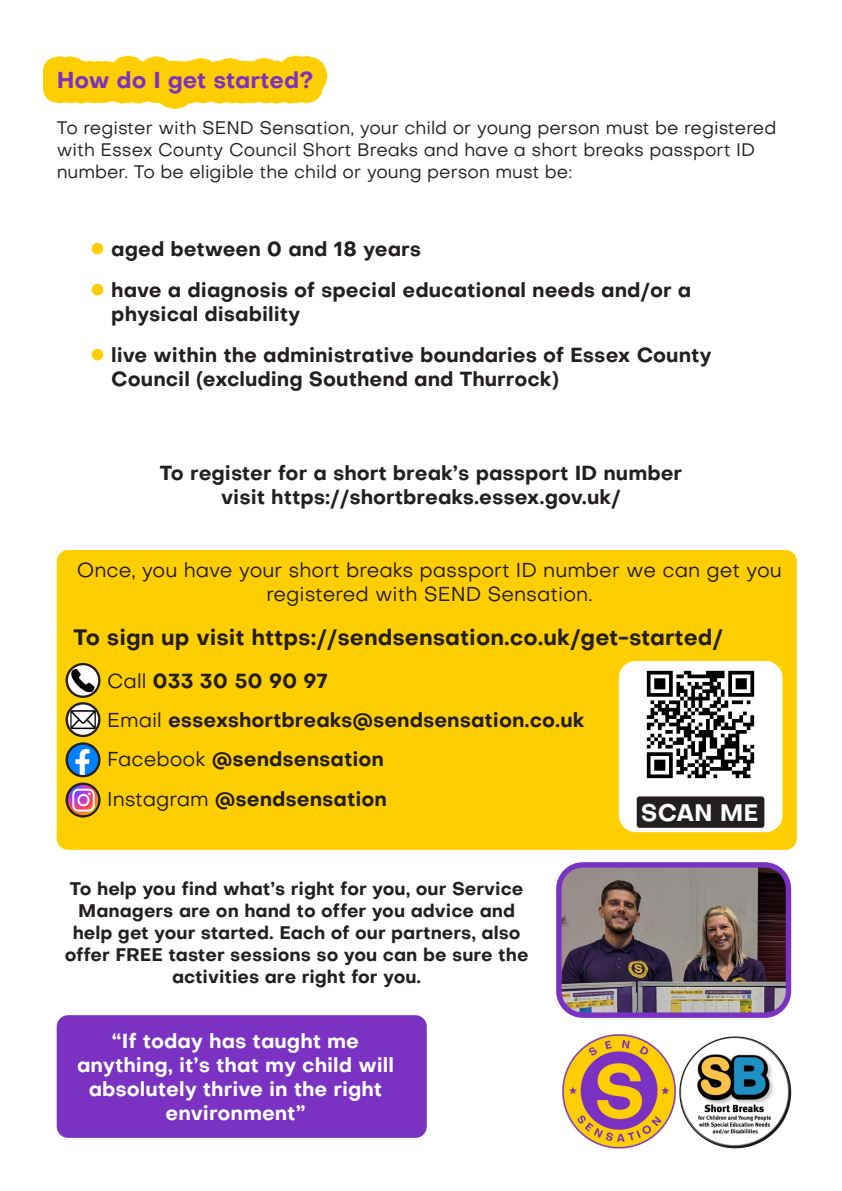
<style>
.page{position:relative;width:842px;height:1191px;background:#fff}
.page>*{position:absolute;margin:0;border:0;box-sizing:border-box;transform-origin:0 0}
.t1{font:700 23.4px "Objectivity";color:#fff}
.t2{font:700 22.6px "Objectivity";color:#7b32c2}
.t3{font:700 22px "Objectivity";color:#231f20}
.t4{font:700 20px/24px "Objectivity";color:#231f20}
.t5{font:700 20px/24px "Objectivity";color:#fff;text-align:center}
.t6{font:20px/24px "Objectivity";color:#231f20;text-align:center}
.t7{font:700 18px/22px "Objectivity";color:#231f20;text-align:center}
.t8{font:18px/22px "Objectivity";color:#231f20}
.s1{color:#ffce00}
.s2{font-weight:400}
</style>
<div class="page">
<img style="left:680px;top:1037px;width:110px;height:110px;border-radius:55px">
<img style="left:562px;top:1034px;width:123px;height:115px">
<svg style="left:43px;top:56px;width:285px;height:53px;fill:#ffce00"></svg>
<div style="left:57px;top:1015px;width:370px;height:122px;background:#7b32c2;border-radius:11px"></div>
<div style="left:57px;top:550px;width:740px;height:300px;background:#ffce00;border-radius:11px"></div>
<img style="left:67px;top:743px;width:32px;height:33px;border-radius:16px">
<div style="left:66px;top:742px;width:35px;height:35px;border:2px solid #231f20;border-radius:50%"></div>
<img style="left:67px;top:783px;width:32px;height:33px;border-radius:16px">
<div style="left:66px;top:782px;width:35px;height:35px;border:2px solid #231f20;border-radius:50%"></div>
<svg style="left:67px;top:703px;width:32px;height:33px"></svg>
<img style="left:70px;top:707px;width:26px;height:25px">
<div style="left:66px;top:702px;width:35px;height:35px;border:2px solid #231f20;border-radius:50%"></div>
<svg style="left:67px;top:664px;width:32px;height:32px"></svg>
<svg style="left:71px;top:668px;width:24px;height:25px"></svg>
<div style="left:66px;top:663px;width:35px;height:35px;border:2px solid #231f20;border-radius:50%"></div>
<div style="left:619px;top:661px;width:163px;height:171px;background:#fff;border-radius:17px"></div>
<img style="left:646px;top:670px;width:109px;height:109px">
<div style="left:637px;top:796px;width:127px;height:31px;background:#231f20;border-radius:3px"></div>
<img style="left:562px;top:868px;width:223px;height:144px">
<div style="left:556px;top:862px;width:235px;height:156px;border:5px solid #7b32c2;border-radius:24px"></div>
<p class="t2" style="left:57px;top:63px;width:258px">How do I get started?</p>
<p class="t8" style="left:57px;top:116px;width:721px">To register with SEND Sensation, your child or young person must be registered with Essex County Council Short Breaks and have a short breaks passport ID number. To be eligible the child or young person must be:</p>
<p class="t4" style="left:90px;top:236px;width:332px"><span class="s1">●</span> aged between 0 and 18 years</p>
<p class="t4" style="left:111px;top:277px;width:582px;text-indent:-21px"><span class="s1">●</span> have a diagnosis of special educational needs and/or a physical disability</p>
<p class="t4" style="left:111px;top:342px;width:602px;text-indent:-21px"><span class="s1">●</span> live within the administrative boundaries of Essex County<br>Council (excluding Southend and Thurrock)</p>
<p class="t4" style="left:160px;top:460px;width:524px">To register for a short break’s passport ID number</p>
<p class="t4" style="left:221px;top:484px;width:401px">visit https://shortbreaks.essex.gov.uk/</p>
<p class="t6" style="left:77px;top:558px;width:707px">Once, you have your short breaks passport ID number we can get you registered with SEND Sensation.</p>
<p class="t3" style="left:74px;top:621px;width:651px">To sign up visit https://sendsensation.co.uk/get-started/</p>
<p class="t4" style="left:107px;top:669px;width:221px"><span class="s2">Call</span> 033 30 50 90 97</p>
<p class="t4" style="left:107px;top:708px;width:479px"><span class="s2">Email</span> essexshortbreaks@sendsensation.co.uk</p>
<p class="t4" style="left:107px;top:747px;width:278px"><span class="s2">Facebook</span> @sendsensation</p>
<p class="t4" style="left:107px;top:786px;width:281px"><span class="s2">Instagram</span> @sendsensation</p>
<p class="t7" style="left:65px;top:877px;width:465px">To help you find what’s right for you, our Service Managers are on hand to offer you advice and help get your started. Each of our partners, also offer FREE taster sessions so you can be sure the activities are right for you.</p>
<p class="t5" style="left:77px;top:1028px;width:318px">“If today has taught me anything, it’s that my child will absolutely thrive in the right environment”</p>
<p class="t1" style="left:641px;top:795px;width:119px">SCAN ME</p>
</div>
